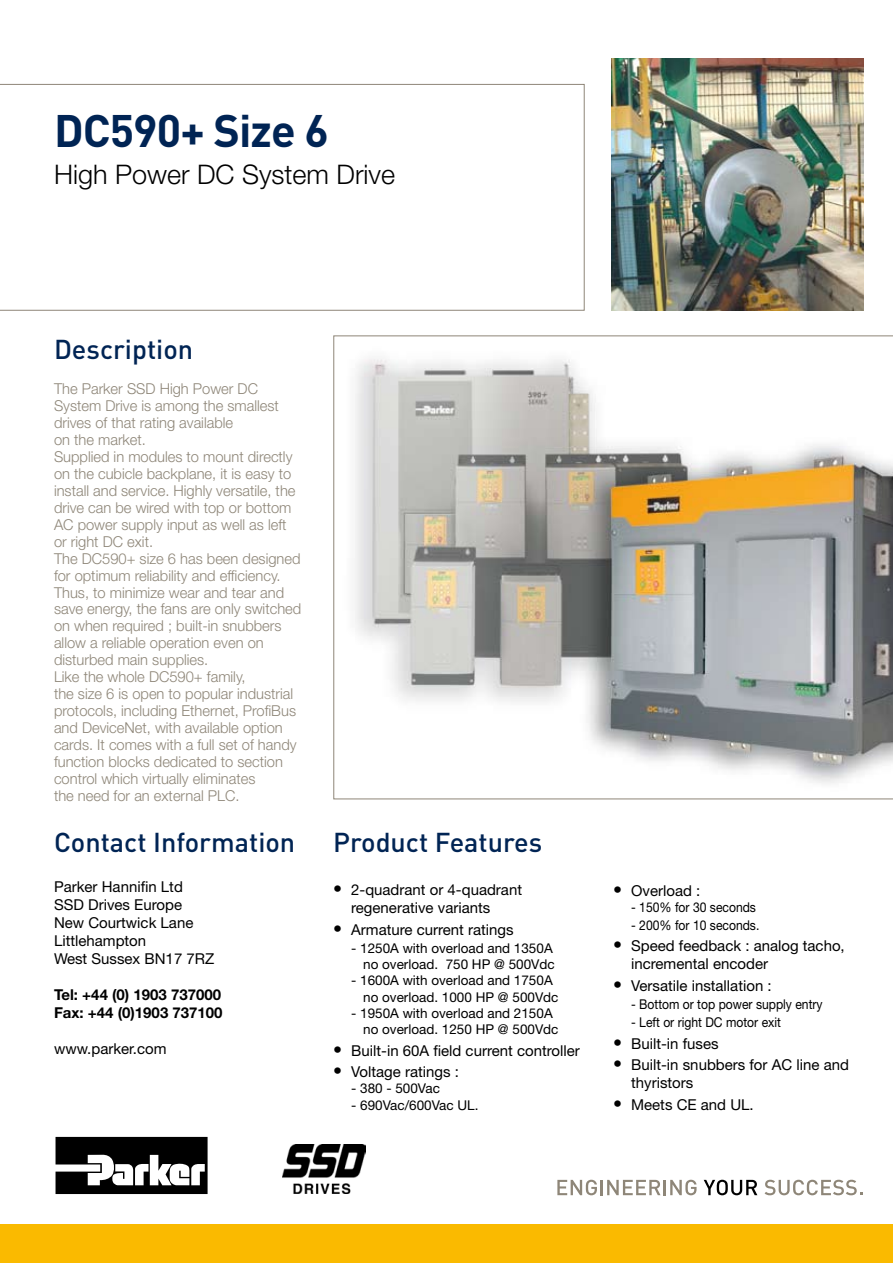
<style>
.page{position:relative;width:893px;height:1263px;background:#fff}
.page>*{position:absolute;margin:0;border:0;box-sizing:border-box;transform-origin:0 0}
.t1{font:700 45px "DINOT";letter-spacing:-.02em;color:#002454}
.t2{font:500 27px "DINOT";color:#002454}
.t3{font:300 27px "Helvetica Neue LT Std";color:#000}
.t4{font:300 15px/17px "Helvetica Neue LT Std";color:#8e8678}
.t5{font:15px/18px "Helvetica Neue LT Std";color:#000}
.t6{font:700 15px/18px "Helvetica Neue LT Std";color:#000}
.t7{font:13.5px/16.2px "Helvetica Neue LT Std";color:#000}
.t8{font:13.5px "Helvetica Neue LT Std";color:#000;scale:.9 1}
.s1{font-size:18px}
</style>
<div class="page">
<svg style="left:56px;top:1137px;width:152px;height:57px"></svg>
<div style="left:0;top:1225px;width:893px;height:38px;background:#faba00"></div>
<svg style="left:557px;top:1180px;width:140px;height:15px"></svg>
<svg style="left:704px;top:1180px;width:53px;height:15px"></svg>
<svg style="left:765px;top:1180px;width:97px;height:15px"></svg>
<svg style="left:0;top:84px;width:585px;height:227px"></svg>
<img style="left:611px;top:58px;width:253px;height:253px">
<svg style="left:333px;top:335px;width:560px;height:464px"></svg>
<img style="left:282px;top:1145px;width:83px;height:48px">
<h1 class="t1" style="left:54px;top:100px;width:276px">DC590+ Size 6</h1>
<h2 class="t3" style="left:54px;top:157px;width:343px">High Power DC System Drive</h2>
<h2 class="t2" style="left:54px;top:331px;width:141px">Description</h2>
<p class="t4" style="left:54px;top:380px;width:249px">The Parker SSD High Power DC System Drive is among the smallest drives of that rating available<br>on the market.<br>Supplied in modules to mount directly on the cubicle backplane, it is easy to install and service. Highly versatile, the drive can be wired with top or bottom AC power supply input as well as left or right DC exit.<br>The DC590+ size 6 has been designed for optimum reliability and efficiency.<br>Thus, to minimize wear and tear and save energy, the fans are only switched on when required ; built-in snubbers allow a reliable operation even on disturbed main supplies.<br>Like the whole DC590+ family,<br>the size 6 is open to popular industrial protocols, including Ethernet, ProfiBus and DeviceNet, with available option cards. It comes with a full set of handy function blocks dedicated to section control which virtually eliminates<br>the need for an external PLC.</p>
<h2 class="t2" style="left:54px;top:824px;width:243px">Contact Information</h2>
<p class="t5" style="left:54px;top:877px;width:162px">Parker Hannifin Ltd<br>SSD Drives Europe<br>New Courtwick Lane<br>Littlehampton<br>West Sussex BN17 7RZ</p>
<p class="t6" style="left:54px;top:985px;width:170px">Tel: +44 (0) 1903 737000<br>Fax: +44 (0)1903 737100</p>
<p class="t5" style="left:54px;top:1039px;width:114px">www.parker.com</p>
<h2 class="t2" style="left:333px;top:824px;width:210px">Product Features</h2>
<p class="t5" style="left:351px;top:881px;width:172px;text-indent:-18px"><span class="s1">•</span> 2-quadrant or 4-quadrant regenerative variants</p>
<p class="t5" style="left:333px;top:920px;width:182px"><span class="s1">•</span> Armature current ratings</p>
<p class="t7" style="left:351px;top:940px;width:205px;text-align:right">- 1250A with overload and 1350A no overload. 750 HP @ 500Vdc</p>
<p class="t7" style="left:363px;top:972px;width:197px;text-indent:-12px">- 1600A with overload and 1750A no overload. 1000 HP @ 500Vdc</p>
<p class="t7" style="left:363px;top:1005px;width:197px;text-indent:-12px">- 1950A with overload and 2150A no overload. 1250 HP @ 500Vdc</p>
<p class="t5" style="left:333px;top:1041px;width:248px"><span class="s1">•</span> Built-in 60A field current controller</p>
<p class="t5" style="left:333px;top:1062px;width:127px"><span class="s1">•</span> Voltage ratings :</p>
<p class="t7" style="left:351px;top:1080px;width:90px">- 380 - 500Vac</p>
<p class="t7" style="left:351px;top:1096px;width:129px">- 690Vac/600Vac UL.</p>
<p class="t5" style="left:613px;top:881px;width:89px"><span class="s1">•</span> Overload :</p>
<p class="t8" style="left:631px;top:899px;width:140px">- 150% for 30 seconds</p>
<p class="t8" style="left:631px;top:917px;width:144px">- 200% for 10 seconds.</p>
<p class="t5" style="left:631px;top:937px;width:215px;text-indent:-18px"><span class="s1">•</span> Speed feedback : analog tacho, incremental encoder</p>
<p class="t5" style="left:613px;top:976px;width:160px"><span class="s1">•</span> Versatile installation :</p>
<p class="t8" style="left:631px;top:996px;width:214px">- Bottom or top power supply entry</p>
<p class="t8" style="left:631px;top:1014px;width:168px">- Left or right DC motor exit</p>
<p class="t5" style="left:613px;top:1034px;width:107px"><span class="s1">•</span> Built-in fuses</p>
<p class="t5" style="left:631px;top:1056px;width:219px;text-indent:-18px"><span class="s1">•</span> Built-in snubbers for AC line and thyristors</p>
<p class="t5" style="left:613px;top:1095px;width:142px"><span class="s1">•</span> Meets CE and UL.</p>
</div>
